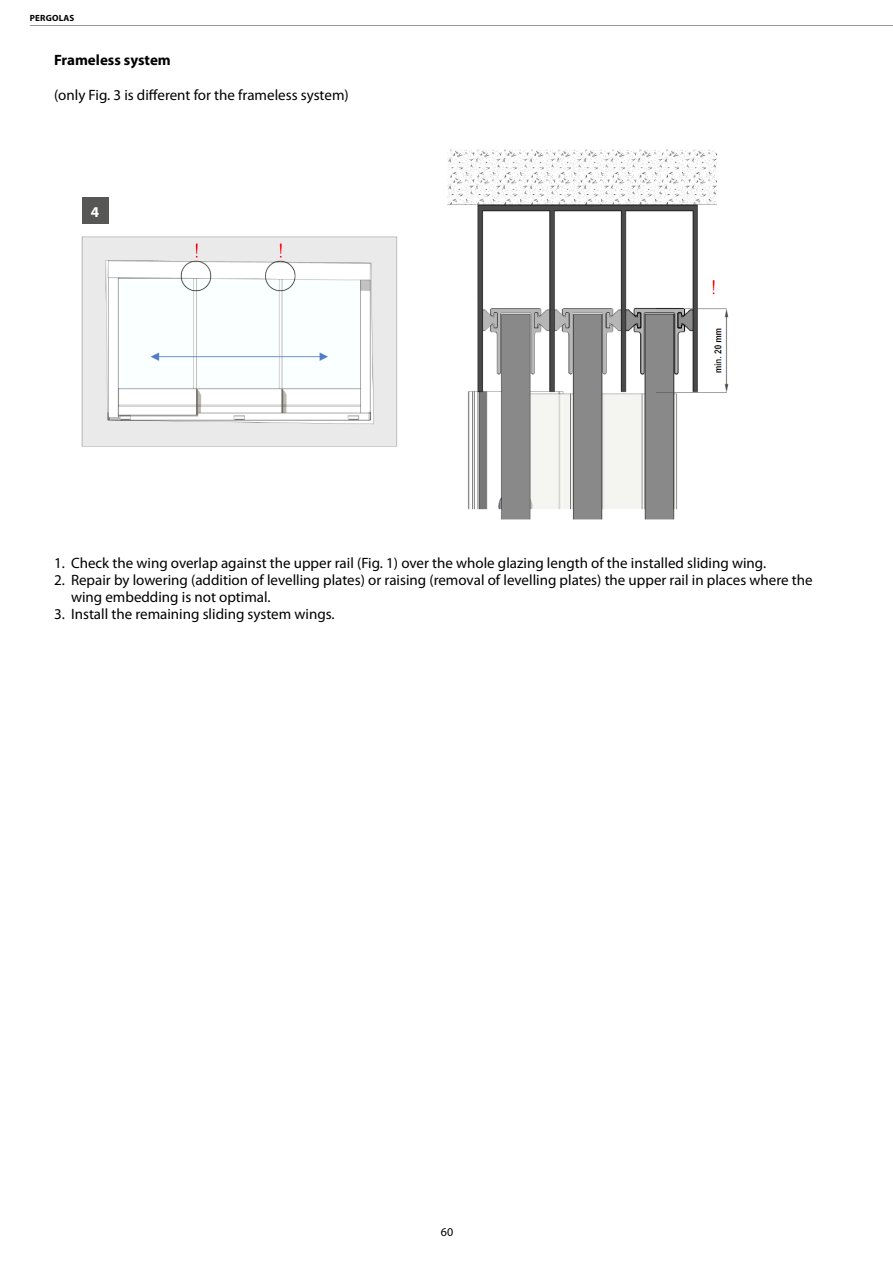
<style>
.page{position:relative;width:893px;height:1263px;background:#fff}
.page>*{position:absolute;margin:0;border:0;box-sizing:border-box;transform-origin:0 0}
.t1{font:15px/17.2px "Myriad Pro";color:#000}
.t2{font:700 15px "Myriad Pro";color:#000}
.t3{font:700 15px "Myriad Pro";color:#fff}
.t4{font:12px "Myriad Pro";color:#000}
.t5{font:700 9px "Myriad Pro";letter-spacing:.02em;color:#000}
</style>
<div class="page">
<hr style="left:30px;top:25px;width:863px;height:1px;background:#9b9998">
<img style="left:81px;top:149px;width:648px;height:371px">
<div style="left:82px;top:198px;width:26px;height:26px;background:#575756"></div>
<p class="t5" style="left:30px;top:12px;width:46px">PERGOLAS</p>
<p class="t2" style="left:54px;top:50px;width:118px">Frameless system</p>
<p class="t1" style="left:54px;top:86px;width:296px">(only Fig. 3 is different for the frameless system)</p>
<p class="t3" style="left:91px;top:202px;width:10px">4</p>
<p class="t1" style="left:54px;top:554px;width:714px">1. Check the wing overlap against the upper rail (Fig. 1) over the whole glazing length of the installed sliding wing.</p>
<p class="t1" style="left:71px;top:571px;width:743px;text-indent:-17px">2. Repair by lowering (addition of levelling plates) or raising (removal of levelling plates) the upper rail in places where the wing embedding is not optimal.</p>
<p class="t1" style="left:54px;top:605px;width:282px">3. Install the remaining sliding system wings.</p>
<p class="t4" style="left:441px;top:1225px;width:14px">60</p>
</div>
